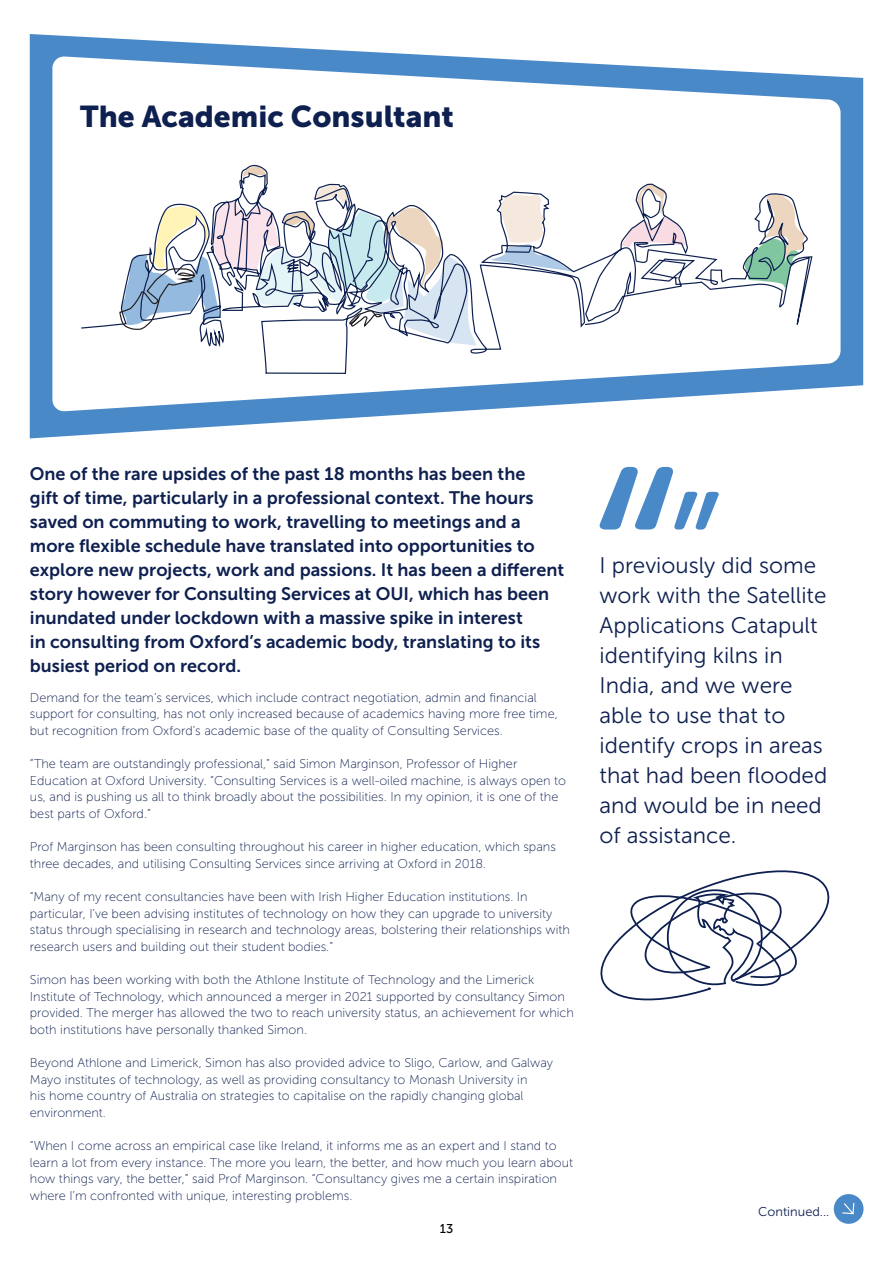
<style>
.page{position:relative;width:893px;height:1263px;background:#fff}
.page>*{position:absolute;margin:0;border:0;box-sizing:border-box;transform-origin:0 0}
.t1{font:30px "Museo Sans 900";color:#0e2050}
.t2{font:22.5px/30px "Museo Sans 300";color:#0e2050}
.t3{font:18px/24px "Museo Sans 700";color:#0e2050}
.t4{font:12.75px/16.5px "Museo Sans 100";color:#0e2050}
.t5{font:12.75px "Museo Sans 300";color:#0e2050}
.t6{font:12.75px "Museo Sans 500";color:#000}
</style>
<div class="page">
<svg style="left:600px;top:467px;width:119px;height:63px"></svg>
<svg style="left:30px;top:34px;width:833px;height:404px"></svg>
<svg style="left:52px;top:56px;width:788px;height:356px"></svg>
<svg style="left:80px;top:165px;width:280px;height:214px"></svg>
<svg style="left:360px;top:178px;width:453px;height:213px"></svg>
<svg style="left:117px;top:165px;width:359px;height:210px"></svg>
<svg style="left:600px;top:870px;width:230px;height:131px"></svg>
<div style="left:834px;top:1194px;width:29px;height:30px;background:#4a89c8;border-radius:50%"></div>
<svg style="left:842px;top:1202px;width:13px;height:13px"></svg>
<h1 class="t1" style="left:80px;top:99px;width:375px">The Academic Consultant</h1>
<p class="t3" style="left:30px;top:462px;width:536px">One of the rare upsides of the past 18 months has been the<br>gift of time, particularly in a professional context. The hours saved on commuting to work, travelling to meetings and a more flexible schedule have translated into opportunities to explore new projects, work and passions. It has been a different story however for Consulting Services at OUI, which has been inundated under lockdown with a massive spike in interest<br>in consulting from Oxford’s academic body, translating to its busiest period on record.</p>
<p class="t4" style="left:30px;top:689px;width:529px">Demand for the team’s services, which include contract negotiation, admin and financial support for consulting, has not only increased because of academics having more free time, but recognition from Oxford’s academic base of the quality of Consulting Services.</p>
<p class="t4" style="left:30px;top:756px;width:538px">“The team are outstandingly professional,” said Simon Marginson, Professor of Higher Education at Oxford University. “Consulting Services is a well-oiled machine, is always open to us, and is pushing us all to think broadly about the possibilities. In my opinion, it is one of the best parts of Oxford.”</p>
<p class="t4" style="left:30px;top:839px;width:527px">Prof Marginson has been consulting throughout his career in higher education, which spans three decades, and utilising Consulting Services since arriving at Oxford in 2018.</p>
<p class="t4" style="left:30px;top:889px;width:541px">“Many of my recent consultancies have been with Irish Higher Education institutions. In particular, I’ve been advising institutes of technology on how they can upgrade to university status through specialising in research and technology areas, bolstering their relationships with research users and building out their student bodies.”</p>
<p class="t4" style="left:30px;top:972px;width:546px">Simon has been working with both the Athlone Institute of Technology and the Limerick Institute of Technology, which announced a merger in 2021 supported by consultancy Simon provided. The merger has allowed the two to reach university status, an achievement for which both institutions have personally thanked Simon.</p>
<p class="t4" style="left:30px;top:1055px;width:525px">Beyond Athlone and Limerick, Simon has also provided advice to Sligo, Carlow, and Galway Mayo institutes of technology, as well as providing consultancy to Monash University in<br>his home country of Australia on strategies to capitalise on the rapidly changing global environment.</p>
<p class="t4" style="left:30px;top:1138px;width:545px">“When I come across an empirical case like Ireland, it informs me as an expert and I stand to learn a lot from every instance. The more you learn, the better, and how much you learn about how things vary, the better,” said Prof Marginson. “Consultancy gives me a certain inspiration where I’m confronted with unique, interesting problems.</p>
<p class="t6" style="left:440px;top:1221px;width:15px">13</p>
<h2 class="t2" style="left:600px;top:550px;width:229px">I previously did some work with the Satellite<br>Applications Catapult identifying kilns in<br>India, and we were able to use that to identify crops in areas that had been flooded and would be in need of assistance.</h2>
<p class="t5" style="left:758px;top:1204px;width:73px">Continued...</p>
</div>
